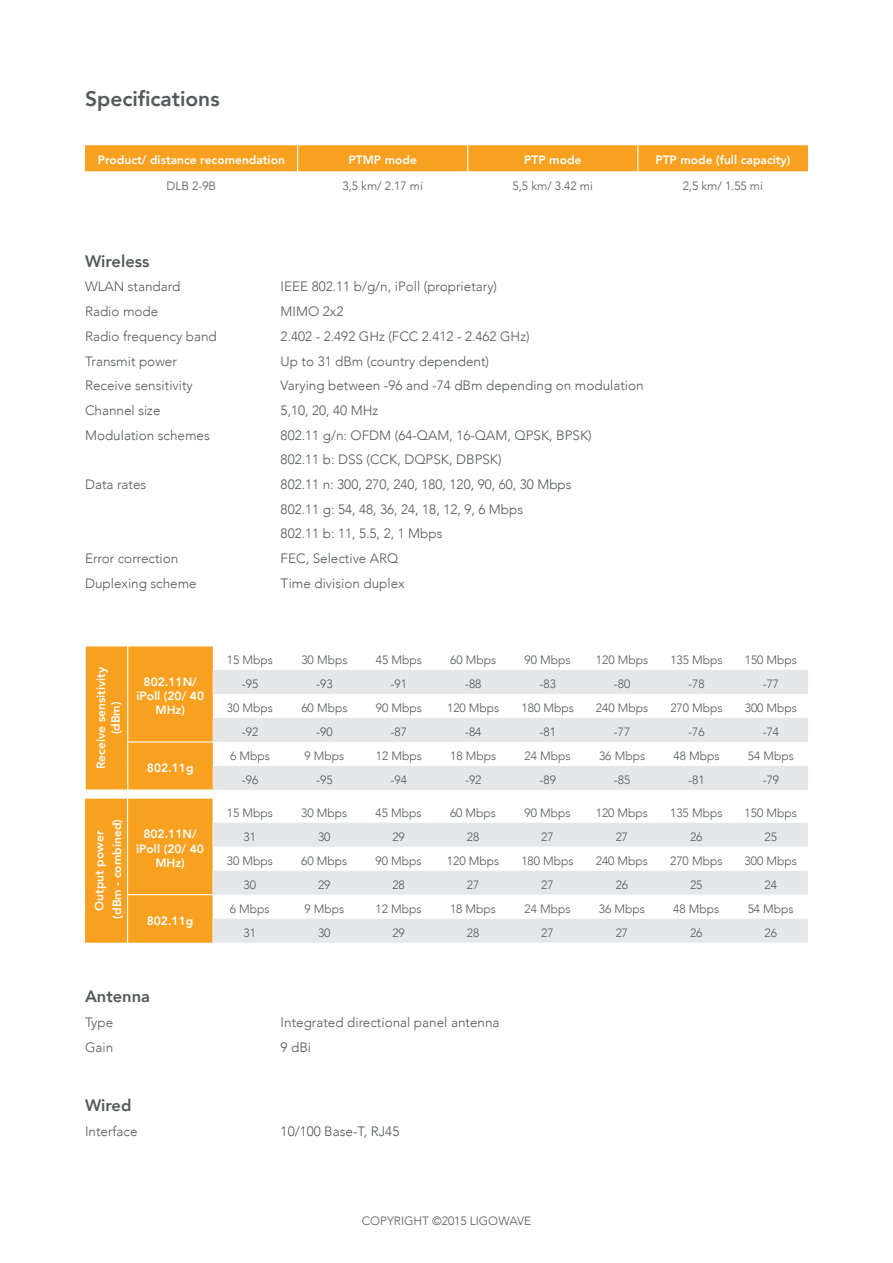
<style>
.page{position:relative;width:893px;height:1263px;background:#fff}
.page>*{position:absolute;margin:0;border:0;box-sizing:border-box;transform-origin:0 0}
.Heading_1{font:800 21px "Avenir";color:#57585a}
.Heading_2{font:800 16.5px "Avenir";color:#57585a}
.body{font:300 13.5px "Avenir";color:#57585a}
.table_body{font:300 12px "Avenir";color:#57585a}
.table_body-2{font:800 12px/14.4px "Avenir";color:#fff;text-align:center}
</style>
<div class="page">
<svg style="left:85px;top:145px;width:723px;height:27px;background:#f8a328"></svg>
<svg style="left:213px;top:670px;width:595px;height:120px;fill:#e6e7e9"></svg>
<div style="left:85px;top:646px;width:128px;height:144px;background:#f8a01f"></div>
<svg style="left:213px;top:823px;width:595px;height:120px;fill:#e6e7e9"></svg>
<div style="left:85px;top:799px;width:128px;height:144px;background:#f8a01f"></div>
<p class="Heading_1" style="left:85px;top:82px;width:136px">Specifications</p>
<p class="table_body-2" style="left:98px;top:153px;width:189px">Product/ distance recomendation</p>
<p class="table_body-2" style="left:348px;top:153px;width:70px">PTMP mode</p>
<p class="table_body-2" style="left:524px;top:153px;width:59px">PTP mode</p>
<p class="table_body-2" style="left:655px;top:153px;width:136px">PTP mode (full capacity)</p>
<p class="table_body" style="left:167px;top:179px;width:51px">DLB 2-9B</p>
<p class="table_body" style="left:343px;top:179px;width:82px">3,5 km/ 2.17 mi</p>
<p class="table_body" style="left:513px;top:179px;width:82px">5,5 km/ 3.42 mi</p>
<p class="table_body" style="left:683px;top:179px;width:82px">2,5 km/ 1.55 mi</p>
<p class="Heading_2" style="left:85px;top:248px;width:66px">Wireless</p>
<p class="body" style="left:85px;top:279px;width:97px">WLAN standard</p>
<p class="body" style="left:281px;top:279px;width:218px">IEEE 802.11 b/g/n, iPoll (proprietary)</p>
<p class="body" style="left:85px;top:303px;width:75px">Radio mode</p>
<p class="body" style="left:281px;top:303px;width:64px">MIMO 2x2</p>
<p class="body" style="left:85px;top:328px;width:133px">Radio frequency band</p>
<p class="body" style="left:281px;top:328px;width:250px">2.402 - 2.492 GHz (FCC 2.412 - 2.462 GHz)</p>
<p class="body" style="left:85px;top:353px;width:93px">Transmit power</p>
<p class="body" style="left:281px;top:353px;width:210px">Up to 31 dBm (country dependent)</p>
<p class="body" style="left:85px;top:378px;width:109px">Receive sensitivity</p>
<p class="body" style="left:281px;top:378px;width:365px">Varying between -96 and -74 dBm depending on modulation</p>
<p class="body" style="left:85px;top:402px;width:77px">Channel size</p>
<p class="body" style="left:281px;top:402px;width:99px">5,10, 20, 40 MHz</p>
<p class="body" style="left:85px;top:427px;width:126px">Modulation schemes</p>
<p class="body" style="left:281px;top:427px;width:313px">802.11 g/n: OFDM (64-QAM, 16-QAM, QPSK, BPSK)</p>
<p class="body" style="left:281px;top:452px;width:223px">802.11 b: DSS (CCK, DQPSK, DBPSK)</p>
<p class="body" style="left:85px;top:476px;width:63px">Data rates</p>
<p class="body" style="left:281px;top:476px;width:292px">802.11 n: 300, 270, 240, 180, 120, 90, 60, 30 Mbps</p>
<p class="body" style="left:281px;top:501px;width:244px">802.11 g: 54, 48, 36, 24, 18, 12, 9, 6 Mbps</p>
<p class="body" style="left:281px;top:526px;width:163px">802.11 b: 11, 5.5, 2, 1 Mbps</p>
<p class="body" style="left:85px;top:550px;width:95px">Error correction</p>
<p class="body" style="left:281px;top:550px;width:119px">FEC, Selective ARQ</p>
<p class="body" style="left:85px;top:575px;width:113px">Duplexing scheme</p>
<p class="body" style="left:281px;top:575px;width:126px">Time division duplex</p>
<p class="table_body-2" style="left:94px;top:769px;width:104px;rotate:-90deg">Receive sensitivity (dBm)</p>
<p class="table_body-2" style="left:136px;top:674px;width:69px">802.11N/ iPoll (20/ 40<br>MHz)</p>
<p class="table_body-2" style="left:147px;top:761px;width:48px">802.11g</p>
<p class="table_body-2" style="left:92px;top:911px;width:82px;rotate:-90deg">Output power</p>
<p class="table_body-2" style="left:110px;top:918px;width:101px;rotate:-90deg">(dBm - combined)</p>
<p class="table_body-2" style="left:136px;top:827px;width:69px">802.11N/ iPoll (20/ 40<br>MHz)</p>
<p class="table_body-2" style="left:147px;top:913px;width:48px">802.11g</p>
<p class="table_body" style="left:227px;top:653px;width:48px">15 Mbps</p>
<p class="table_body" style="left:301px;top:653px;width:48px">30 Mbps</p>
<p class="table_body" style="left:376px;top:653px;width:48px">45 Mbps</p>
<p class="table_body" style="left:450px;top:653px;width:48px">60 Mbps</p>
<p class="table_body" style="left:525px;top:653px;width:48px">90 Mbps</p>
<p class="table_body" style="left:596px;top:653px;width:54px">120 Mbps</p>
<p class="table_body" style="left:670px;top:653px;width:54px">135 Mbps</p>
<p class="table_body" style="left:745px;top:653px;width:54px">150 Mbps</p>
<p class="table_body" style="left:242px;top:677px;width:18px">-95</p>
<p class="table_body" style="left:316px;top:677px;width:18px">-93</p>
<p class="table_body" style="left:391px;top:677px;width:18px">-91</p>
<p class="table_body" style="left:465px;top:677px;width:18px">-88</p>
<p class="table_body" style="left:539px;top:677px;width:18px">-83</p>
<p class="table_body" style="left:614px;top:677px;width:18px">-80</p>
<p class="table_body" style="left:688px;top:677px;width:18px">-78</p>
<p class="table_body" style="left:763px;top:677px;width:18px">-77</p>
<p class="table_body" style="left:227px;top:701px;width:48px">30 Mbps</p>
<p class="table_body" style="left:301px;top:701px;width:48px">60 Mbps</p>
<p class="table_body" style="left:376px;top:701px;width:48px">90 Mbps</p>
<p class="table_body" style="left:447px;top:701px;width:54px">120 Mbps</p>
<p class="table_body" style="left:521px;top:701px;width:54px">180 Mbps</p>
<p class="table_body" style="left:596px;top:701px;width:54px">240 Mbps</p>
<p class="table_body" style="left:670px;top:701px;width:54px">270 Mbps</p>
<p class="table_body" style="left:745px;top:701px;width:54px">300 Mbps</p>
<p class="table_body" style="left:242px;top:725px;width:18px">-92</p>
<p class="table_body" style="left:316px;top:725px;width:18px">-90</p>
<p class="table_body" style="left:391px;top:725px;width:18px">-87</p>
<p class="table_body" style="left:465px;top:725px;width:18px">-84</p>
<p class="table_body" style="left:539px;top:725px;width:18px">-81</p>
<p class="table_body" style="left:614px;top:725px;width:18px">-77</p>
<p class="table_body" style="left:688px;top:725px;width:18px">-76</p>
<p class="table_body" style="left:763px;top:725px;width:18px">-74</p>
<p class="table_body" style="left:230px;top:749px;width:41px">6 Mbps</p>
<p class="table_body" style="left:304px;top:749px;width:41px">9 Mbps</p>
<p class="table_body" style="left:376px;top:749px;width:48px">12 Mbps</p>
<p class="table_body" style="left:450px;top:749px;width:48px">18 Mbps</p>
<p class="table_body" style="left:525px;top:749px;width:48px">24 Mbps</p>
<p class="table_body" style="left:599px;top:749px;width:48px">36 Mbps</p>
<p class="table_body" style="left:673px;top:749px;width:48px">48 Mbps</p>
<p class="table_body" style="left:748px;top:749px;width:48px">54 Mbps</p>
<p class="table_body" style="left:242px;top:773px;width:18px">-96</p>
<p class="table_body" style="left:316px;top:773px;width:18px">-95</p>
<p class="table_body" style="left:391px;top:773px;width:18px">-94</p>
<p class="table_body" style="left:465px;top:773px;width:18px">-92</p>
<p class="table_body" style="left:539px;top:773px;width:18px">-89</p>
<p class="table_body" style="left:614px;top:773px;width:18px">-85</p>
<p class="table_body" style="left:688px;top:773px;width:18px">-81</p>
<p class="table_body" style="left:763px;top:773px;width:18px">-79</p>
<p class="table_body" style="left:227px;top:805px;width:48px">15 Mbps</p>
<p class="table_body" style="left:301px;top:805px;width:48px">30 Mbps</p>
<p class="table_body" style="left:376px;top:805px;width:48px">45 Mbps</p>
<p class="table_body" style="left:450px;top:805px;width:48px">60 Mbps</p>
<p class="table_body" style="left:524px;top:805px;width:48px">90 Mbps</p>
<p class="table_body" style="left:596px;top:805px;width:54px">120 Mbps</p>
<p class="table_body" style="left:670px;top:805px;width:54px">135 Mbps</p>
<p class="table_body" style="left:745px;top:805px;width:54px">150 Mbps</p>
<p class="table_body" style="left:244px;top:829px;width:14px">31</p>
<p class="table_body" style="left:318px;top:829px;width:14px">30</p>
<p class="table_body" style="left:392px;top:829px;width:14px">29</p>
<p class="table_body" style="left:467px;top:829px;width:14px">28</p>
<p class="table_body" style="left:541px;top:829px;width:14px">27</p>
<p class="table_body" style="left:616px;top:829px;width:14px">27</p>
<p class="table_body" style="left:690px;top:829px;width:14px">26</p>
<p class="table_body" style="left:764px;top:829px;width:14px">25</p>
<p class="table_body" style="left:227px;top:853px;width:48px">30 Mbps</p>
<p class="table_body" style="left:301px;top:853px;width:48px">60 Mbps</p>
<p class="table_body" style="left:376px;top:853px;width:48px">90 Mbps</p>
<p class="table_body" style="left:447px;top:853px;width:54px">120 Mbps</p>
<p class="table_body" style="left:521px;top:853px;width:54px">180 Mbps</p>
<p class="table_body" style="left:596px;top:853px;width:54px">240 Mbps</p>
<p class="table_body" style="left:670px;top:853px;width:54px">270 Mbps</p>
<p class="table_body" style="left:745px;top:853px;width:54px">300 Mbps</p>
<p class="table_body" style="left:244px;top:877px;width:14px">30</p>
<p class="table_body" style="left:318px;top:877px;width:14px">29</p>
<p class="table_body" style="left:392px;top:877px;width:14px">28</p>
<p class="table_body" style="left:467px;top:877px;width:14px">27</p>
<p class="table_body" style="left:541px;top:877px;width:14px">27</p>
<p class="table_body" style="left:616px;top:877px;width:14px">26</p>
<p class="table_body" style="left:690px;top:877px;width:14px">25</p>
<p class="table_body" style="left:764px;top:877px;width:14px">24</p>
<p class="table_body" style="left:230px;top:901px;width:41px">6 Mbps</p>
<p class="table_body" style="left:304px;top:901px;width:41px">9 Mbps</p>
<p class="table_body" style="left:376px;top:901px;width:48px">12 Mbps</p>
<p class="table_body" style="left:450px;top:901px;width:48px">18 Mbps</p>
<p class="table_body" style="left:524px;top:901px;width:48px">24 Mbps</p>
<p class="table_body" style="left:599px;top:901px;width:48px">36 Mbps</p>
<p class="table_body" style="left:673px;top:901px;width:48px">48 Mbps</p>
<p class="table_body" style="left:748px;top:901px;width:48px">54 Mbps</p>
<p class="table_body" style="left:244px;top:925px;width:14px">31</p>
<p class="table_body" style="left:318px;top:925px;width:14px">30</p>
<p class="table_body" style="left:392px;top:925px;width:14px">29</p>
<p class="table_body" style="left:467px;top:925px;width:14px">28</p>
<p class="table_body" style="left:541px;top:925px;width:14px">27</p>
<p class="table_body" style="left:616px;top:925px;width:14px">27</p>
<p class="table_body" style="left:690px;top:925px;width:14px">26</p>
<p class="table_body" style="left:764px;top:925px;width:14px">26</p>
<p class="Heading_2" style="left:85px;top:983px;width:67px">Antenna</p>
<p class="body" style="left:85px;top:1014px;width:30px">Type</p>
<p class="body" style="left:281px;top:1014px;width:220px">Integrated directional panel antenna</p>
<p class="body" style="left:85px;top:1039px;width:30px">Gain</p>
<p class="body" style="left:281px;top:1039px;width:32px">9 dBi</p>
<p class="Heading_2" style="left:85px;top:1092px;width:48px">Wired</p>
<p class="body" style="left:85px;top:1123px;width:54px">Interface</p>
<p class="body" style="left:281px;top:1123px;width:120px">10/100 Base-T, RJ45</p>
<p class="table_body" style="left:362px;top:1213px;width:171px">COPYRIGHT ©2015 LIGOWAVE</p>
</div>
